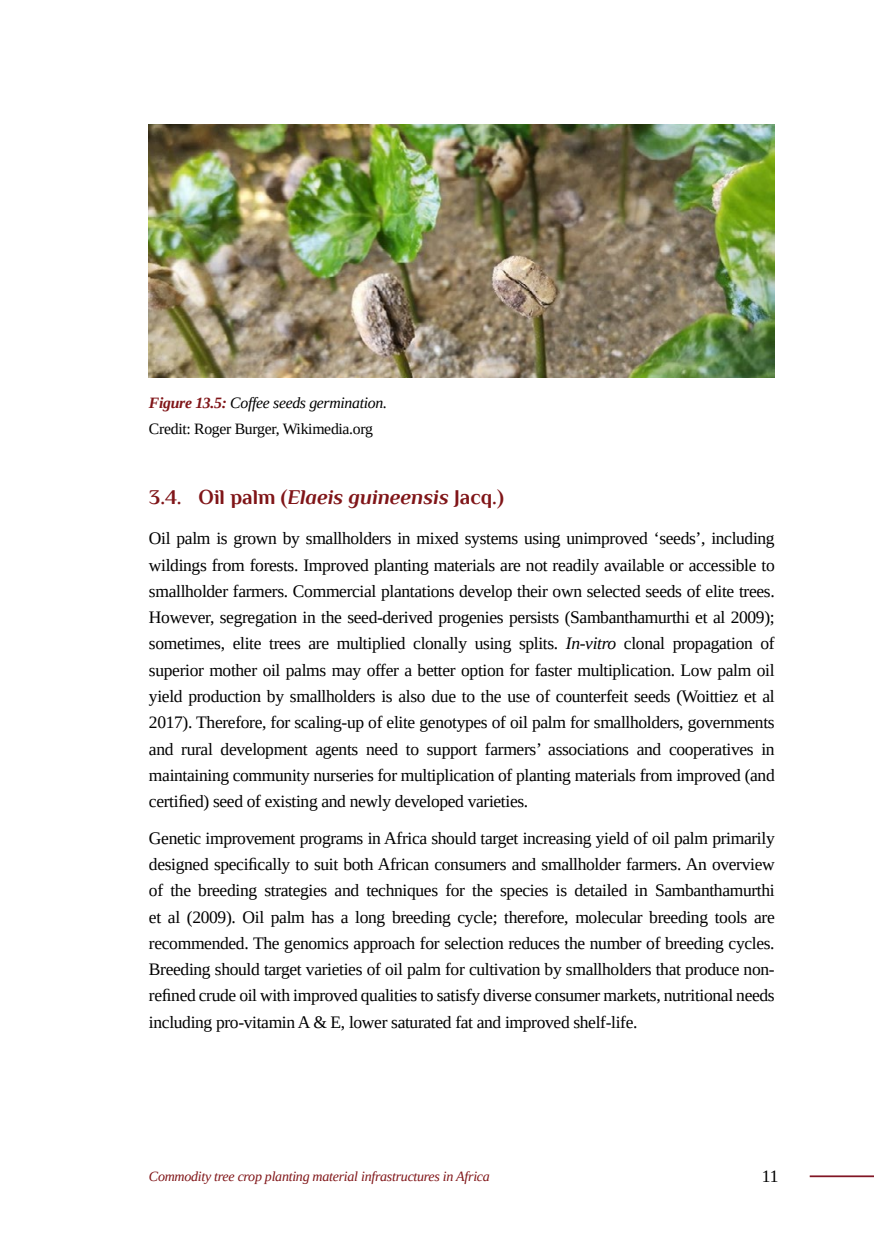
<style>
.page{position:relative;width:874px;height:1241px;background:#fff}
.page>*{position:absolute;margin:0;border:0;box-sizing:border-box;transform-origin:0 0}
.t1{font:700 21px "Philosopher";color:#801518}
.t2{font:17.5px/26.2px "Tinos";letter-spacing:-.02em;color:#000;text-align:justify}
.t3{font:15.75px/26.2px "Tinos";letter-spacing:-.02em;color:#000}
.t4{font:italic 14px "Tinos";letter-spacing:-.02em;color:#801518}
.s1{font-weight:700;font-style:italic;color:#801518}
.s2{font-style:italic}
</style>
<div class="page">
<hr style="left:809px;top:1175px;width:64px;height:1px;background:#811524">
<img style="left:149px;top:124px;width:625px;height:253px">
<p class="t3" style="left:149px;top:389px;width:239px"><span class="s1">Figure 13.5:</span> <span class="s2">Coffee seeds germination.<br></span>Credit: Roger Burger, Wikimedia.org</p>
<p class="t1" style="left:149px;top:485px;width:356px">3.4. Oil palm (<span class="s2">Elaeis guineensis</span> Jacq.)</p>
<p class="t2" style="left:149px;top:525px;width:627px">Oil palm is grown by smallholders in mixed systems using unimproved ‘seeds’, including wildings from forests. Improved planting materials are not readily available or accessible to smallholder farmers. Commercial plantations develop their own selected seeds of elite trees.<br>However, segregation in the seed-derived progenies persists (Sambanthamurthi et al 2009); sometimes, elite trees are multiplied clonally using splits. <span class="s2">In-vitro</span> clonal propagation of superior mother oil palms may offer a better option for faster multiplication. Low palm oil yield production by smallholders is also due to the use of counterfeit seeds (Woittiez et al 2017). Therefore, for scaling-up of elite genotypes of oil palm for smallholders, governments and rural development agents need to support farmers’ associations and cooperatives in maintaining community nurseries for multiplication of planting materials from improved (and certified) seed of existing and newly developed varieties.</p>
<p class="t2" style="left:149px;top:824px;width:627px">Genetic improvement programs in Africa should target increasing yield of oil palm primarily designed specifically to suit both African consumers and smallholder farmers. An overview of the breeding strategies and techniques for the species is detailed in Sambanthamurthi et al (2009). Oil palm has a long breeding cycle; therefore, molecular breeding tools are recommended. The genomics approach for selection reduces the number of breeding cycles.<br>Breeding should target varieties of oil palm for cultivation by smallholders that produce non&shy;refined crude oil with improved qualities to satisfy diverse consumer markets, nutritional needs including pro-vitamin A &amp; E, lower saturated fat and improved shelf-life.</p>
<p class="t4" style="left:149px;top:1166px;width:342px">Commodity tree crop planting material infrastructures in Africa</p>
<p class="t2" style="left:761px;top:1163px;width:18px">11</p>
</div>
